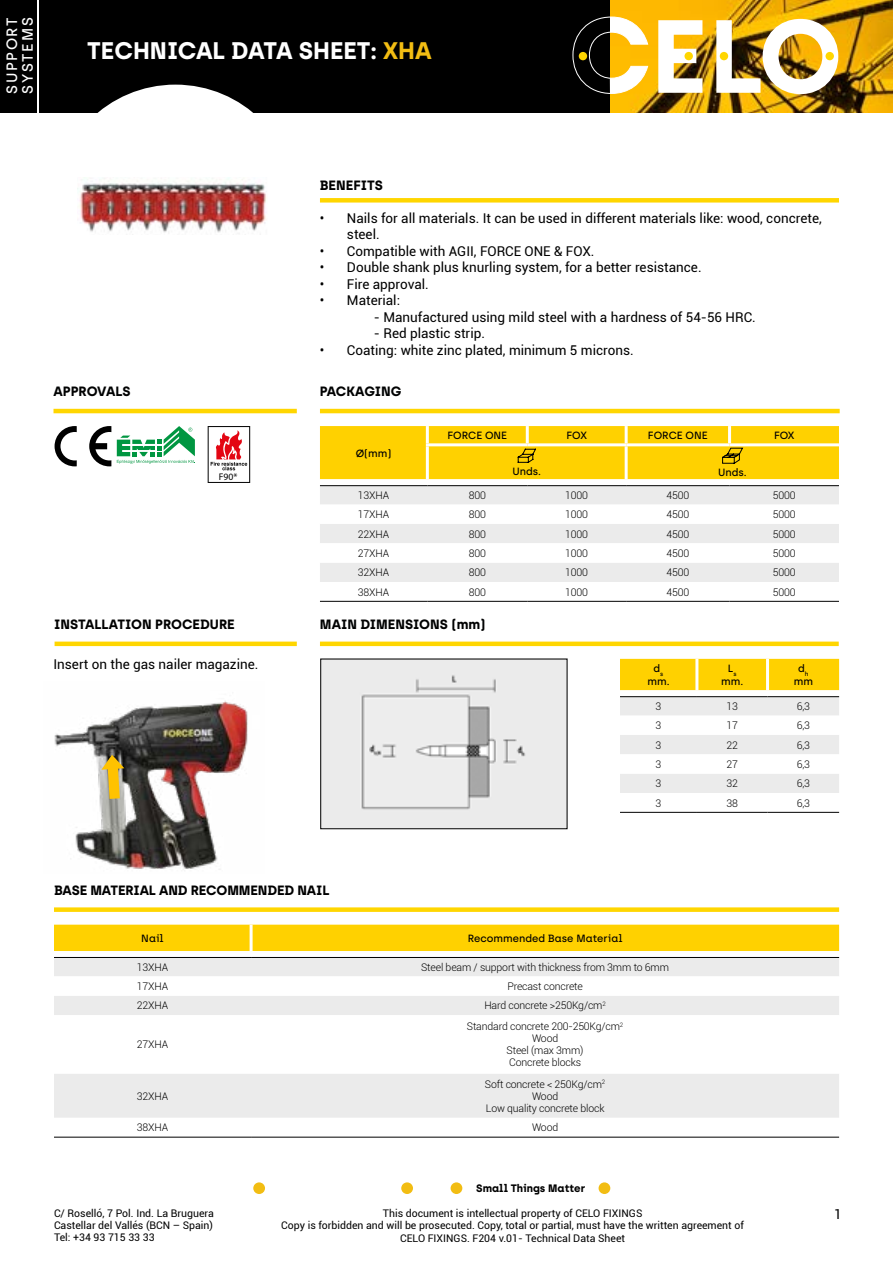
<style>
.page{position:relative;width:893px;height:1263px;background:#fff}
.page>*{position:absolute;margin:0;border:0;box-sizing:border-box;transform-origin:0 0}
.t1{font:700 24px "Archia";color:#fff}
.t2{font:500 15px/15.6px "Archia";letter-spacing:.1em;color:#fff}
.t3{font:13.5px/16.5px "Roboto";color:#000}
.t4{font:700 13.5px "Archia";letter-spacing:-.01em;color:#000}
.t5{font:700 13.5px "Archia";color:#010202}
.t6{font:700 10.8px "Archia";color:#000}
.t7{font:300 10.5px/12px "Roboto";letter-spacing:-.015em;color:#000;text-align:center}
.t8{font:10.5px/12px "Roboto";color:#000;text-align:justify}
.t9{font:500 10.5px/12.6px "Archia";color:#000;text-align:center}
.t10{font:9.75px "Myriad Pro";color:#000}
.s1{color:#f2bd13}
</style>
<div class="page">
<img style="left:610px;top:0;width:283px;height:113px">
<div style="left:39px;top:0;width:571px;height:113px;background:#000"></div>
<svg style="left:658px;top:20px;width:44px;height:73px"></svg>
<img style="left:716px;top:19px;width:122px;height:75px">
<div style="left:720px;top:52px;width:8px;height:8px;background:#ffd600;border-radius:50%"></div>
<div style="left:825px;top:52px;width:9px;height:8px;background:#ffd600;border-radius:50%"></div>
<div style="left:684px;top:52px;width:9px;height:8px;background:#ffd600;border-radius:50%"></div>
<div style="left:54px;top:85px;width:243px;height:242px;background:#fff;border-radius:50%"></div>
<svg style="left:573px;top:17px;width:75px;height:77px"></svg>
<div style="left:320px;top:198px;width:519px;height:5px;background:#ffd600"></div>
<div style="left:451px;top:1182px;width:11px;height:12px;background:#f2bd13;border-radius:50%"></div>
<div style="left:599px;top:1182px;width:11px;height:12px;background:#f2bd13;border-radius:50%"></div>
<div style="left:253px;top:1182px;width:12px;height:12px;background:#f2bd13;border-radius:50%"></div>
<div style="left:401px;top:1182px;width:12px;height:12px;background:#f2bd13;border-radius:50%"></div>
<hr style="left:53px;top:409px;width:244px;height:4px;background:#ffd600">
<div style="left:320px;top:486px;width:519px;height:18px;background:#ebebeb"></div>
<svg style="left:320px;top:524px;width:519px;height:77px;fill:#ebebeb"></svg>
<hr style="left:320px;top:601px;width:107px;height:1px;background:#000">
<hr style="left:427px;top:601px;width:100px;height:1px;background:#000">
<hr style="left:527px;top:601px;width:99px;height:1px;background:#000">
<hr style="left:626px;top:601px;width:103px;height:1px;background:#000">
<hr style="left:729px;top:601px;width:110px;height:1px;background:#000">
<svg style="left:320px;top:426px;width:519px;height:60px;background:#f9d327"></svg>
<hr style="left:320px;top:409px;width:520px;height:4px;background:#ffd600">
<hr style="left:320px;top:642px;width:519px;height:4px;background:#ffd600">
<hr style="left:55px;top:642px;width:242px;height:4px;background:#ffd600">
<div style="left:54px;top:907px;width:785px;height:5px;background:#ffd600"></div>
<div style="left:54px;top:925px;width:785px;height:26px;background:#ffd100"></div>
<div style="left:54px;top:958px;width:785px;height:18px;background:#ebebeb"></div>
<svg style="left:54px;top:996px;width:785px;height:141px"></svg>
<hr style="left:54px;top:1137px;width:197px;height:1px;background:#000">
<hr style="left:251px;top:1137px;width:588px;height:1px;background:#000">
<hr style="left:250px;top:925px;width:3px;height:26px;background:#fff">
<hr style="left:54px;top:957px;width:197px;height:1px;background:#000">
<hr style="left:251px;top:957px;width:588px;height:1px;background:#000">
<img style="left:79px;top:178px;width:188px;height:55px">
<svg style="left:208px;top:426px;width:42px;height:57px"></svg>
<svg style="left:117px;top:426px;width:78px;height:38px"></svg>
<svg style="left:55px;top:426px;width:22px;height:40px"></svg>
<svg style="left:89px;top:426px;width:22px;height:40px"></svg>
<img style="left:54px;top:701px;width:194px;height:169px">
<svg style="left:101px;top:755px;width:23px;height:44px"></svg>
<img style="left:323px;top:661px;width:242px;height:166px">
<svg style="left:620px;top:659px;width:219px;height:153px"></svg>
<hr style="left:620px;top:812px;width:77px;height:1px;background:#000">
<hr style="left:697px;top:812px;width:70px;height:1px;background:#000">
<hr style="left:767px;top:812px;width:72px;height:1px;background:#000">
<hr style="left:695px;top:659px;width:3px;height:31px;background:#fff">
<hr style="left:766px;top:659px;width:3px;height:31px;background:#fff">
<hr style="left:620px;top:696px;width:77px;height:1px;background:#000">
<hr style="left:697px;top:696px;width:70px;height:1px;background:#000">
<hr style="left:767px;top:696px;width:72px;height:1px;background:#000">
<div style="left:0;top:0;width:36px;height:113px;background:#000"></div>
<h2 class="t2" style="left:4px;top:94px;width:78px;rotate:-90deg">SUPPORT<br>SYSTEMS</h2>
<h1 class="t1" style="left:87px;top:36px;width:346px">TECHNICAL DATA SHEET: <span class="s1">XHA</span></h1>
<p class="t5" style="left:53px;top:383px;width:79px">APPROVALS</p>
<p class="t10" style="left:219px;top:471px;width:20px">F90*</p>
<p class="t4" style="left:320px;top:177px;width:65px">BENEFITS</p>
<p class="t3" style="left:347px;top:209px;width:476px;text-indent:-27px">• Nails for all materials. It can be used in different materials like: wood, concrete, steel.</p>
<p class="t3" style="left:320px;top:242px;width:276px">• Compatible with AGII, FORCE ONE &amp; FOX.</p>
<p class="t3" style="left:320px;top:259px;width:383px">• Double shank plus knurling system, for a better resistance.</p>
<p class="t3" style="left:320px;top:275px;width:110px">• Fire approval.</p>
<p class="t3" style="left:320px;top:292px;width:82px">• Material:</p>
<p class="t3" style="left:374px;top:308px;width:383px">- Manufactured using mild steel with a hardness of 54-56 HRC.</p>
<p class="t3" style="left:374px;top:325px;width:113px">- Red plastic strip.</p>
<p class="t3" style="left:320px;top:341px;width:315px">• Coating: white zinc plated, minimum 5 microns.</p>
<p class="t5" style="left:320px;top:383px;width:83px">PACKAGING</p>
<p class="t9" style="left:356px;top:447px;width:37px">Ø(mm)</p>
<p class="t9" style="left:447px;top:429px;width:61px">FORCE ONE</p>
<p class="t9" style="left:566px;top:429px;width:22px">FOX</p>
<p class="t9" style="left:648px;top:429px;width:61px">FORCE ONE</p>
<p class="t9" style="left:774px;top:429px;width:22px">FOX</p>
<p class="t9" style="left:512px;top:465px;width:30px">Unds.</p>
<p class="t9" style="left:718px;top:466px;width:30px">Unds.</p>
<p class="t7" style="left:358px;top:489px;width:33px">13XHA</p>
<p class="t7" style="left:469px;top:489px;width:19px">800</p>
<p class="t7" style="left:565px;top:489px;width:24px">1000</p>
<p class="t7" style="left:666px;top:489px;width:24px">4500</p>
<p class="t7" style="left:773px;top:489px;width:24px">5000</p>
<p class="t7" style="left:358px;top:508px;width:33px">17XHA</p>
<p class="t7" style="left:469px;top:508px;width:19px">800</p>
<p class="t7" style="left:565px;top:508px;width:24px">1000</p>
<p class="t7" style="left:666px;top:508px;width:24px">4500</p>
<p class="t7" style="left:773px;top:508px;width:24px">5000</p>
<p class="t7" style="left:358px;top:527px;width:33px">22XHA</p>
<p class="t7" style="left:469px;top:527px;width:19px">800</p>
<p class="t7" style="left:565px;top:527px;width:24px">1000</p>
<p class="t7" style="left:666px;top:527px;width:24px">4500</p>
<p class="t7" style="left:773px;top:527px;width:24px">5000</p>
<p class="t7" style="left:358px;top:547px;width:33px">27XHA</p>
<p class="t7" style="left:469px;top:547px;width:19px">800</p>
<p class="t7" style="left:565px;top:547px;width:24px">1000</p>
<p class="t7" style="left:666px;top:547px;width:24px">4500</p>
<p class="t7" style="left:773px;top:547px;width:24px">5000</p>
<p class="t7" style="left:358px;top:566px;width:33px">32XHA</p>
<p class="t7" style="left:469px;top:566px;width:19px">800</p>
<p class="t7" style="left:565px;top:566px;width:24px">1000</p>
<p class="t7" style="left:666px;top:566px;width:24px">4500</p>
<p class="t7" style="left:773px;top:566px;width:24px">5000</p>
<p class="t7" style="left:358px;top:585px;width:33px">38XHA</p>
<p class="t7" style="left:469px;top:585px;width:19px">800</p>
<p class="t7" style="left:565px;top:585px;width:24px">1000</p>
<p class="t7" style="left:666px;top:585px;width:24px">4500</p>
<p class="t7" style="left:773px;top:585px;width:24px">5000</p>
<p class="t4" style="left:54px;top:616px;width:182px">INSTALLATION PROCEDURE</p>
<p class="t5" style="left:320px;top:616px;width:167px">MAIN DIMENSIONS (mm)</p>
<p class="t3" style="left:53px;top:655px;width:207px">Insert on the gas nailer magazine.</p>
<p class="t9" style="left:647px;top:662px;width:24px">d<sub>s </sub>mm.</p>
<p class="t9" style="left:721px;top:662px;width:24px">L<sub>s </sub>mm.</p>
<p class="t9" style="left:794px;top:662px;width:21px">d<sub>h </sub>mm</p>
<p class="t7" style="left:656px;top:700px;width:7px">3</p>
<p class="t7" style="left:726px;top:700px;width:13px">13</p>
<p class="t7" style="left:797px;top:700px;width:15px">6,3</p>
<p class="t7" style="left:656px;top:719px;width:7px">3</p>
<p class="t7" style="left:726px;top:719px;width:13px">17</p>
<p class="t7" style="left:797px;top:719px;width:15px">6,3</p>
<p class="t7" style="left:656px;top:738px;width:7px">3</p>
<p class="t7" style="left:726px;top:738px;width:13px">22</p>
<p class="t7" style="left:797px;top:738px;width:15px">6,3</p>
<p class="t7" style="left:656px;top:758px;width:7px">3</p>
<p class="t7" style="left:726px;top:758px;width:13px">27</p>
<p class="t7" style="left:797px;top:758px;width:15px">6,3</p>
<p class="t7" style="left:656px;top:777px;width:7px">3</p>
<p class="t7" style="left:726px;top:777px;width:13px">32</p>
<p class="t7" style="left:797px;top:777px;width:15px">6,3</p>
<p class="t7" style="left:656px;top:796px;width:7px">3</p>
<p class="t7" style="left:726px;top:796px;width:13px">38</p>
<p class="t7" style="left:797px;top:796px;width:15px">6,3</p>
<p class="t4" style="left:54px;top:881px;width:277px">BASE MATERIAL AND RECOMMENDED NAIL</p>
<p class="t9" style="left:141px;top:932px;width:24px">Nail</p>
<p class="t9" style="left:468px;top:932px;width:156px">Recommended Base Material</p>
<p class="t7" style="left:137px;top:961px;width:33px">13XHA</p>
<p class="t7" style="left:421px;top:961px;width:249px">Steel beam / support with thickness from 3mm to 6mm</p>
<p class="t7" style="left:137px;top:980px;width:33px">17XHA</p>
<p class="t7" style="left:507px;top:980px;width:77px">Precast concrete</p>
<p class="t7" style="left:137px;top:999px;width:33px">22XHA</p>
<p class="t7" style="left:484px;top:999px;width:123px">Hard concrete &gt;250Kg/cm<sup>2</sup></p>
<p class="t7" style="left:137px;top:1038px;width:33px">27XHA</p>
<p class="t7" style="left:467px;top:1020px;width:158px">Standard concrete 200-250Kg/cm<sup>2<br></sup>Wood<br>Steel (max 3mm)<br>Concrete blocks</p>
<p class="t7" style="left:137px;top:1089px;width:33px">32XHA</p>
<p class="t7" style="left:485px;top:1077px;width:122px">Soft concrete &lt; 250Kg/cm<sup>2<br></sup>Wood<br>Low quality concrete block</p>
<p class="t7" style="left:137px;top:1121px;width:33px">38XHA</p>
<p class="t7" style="left:532px;top:1121px;width:28px">Wood</p>
<p class="t6" style="left:476px;top:1181px;width:111px">Small Things Matter</p>
<p class="t8" style="left:281px;top:1206px;width:464px;line-height:12.6px;text-align:center">This document is intellectual property of CELO FIXINGS<br>Copy is forbidden and will be prosecuted. Copy, total or partial, must have the written agreement of<br>CELO FIXINGS. F204 v.01- Technical Data Sheet</p>
<p class="t8" style="left:54px;top:1207px;width:162px">C/ Roselló, 7 Pol. Ind. La Bruguera Castellar del Vallés (BCN – Spain)<br>Tel: +34 93 715 33 33</p>
<p class="t3" style="left:834px;top:1205px;width:9px">1</p>
</div>
